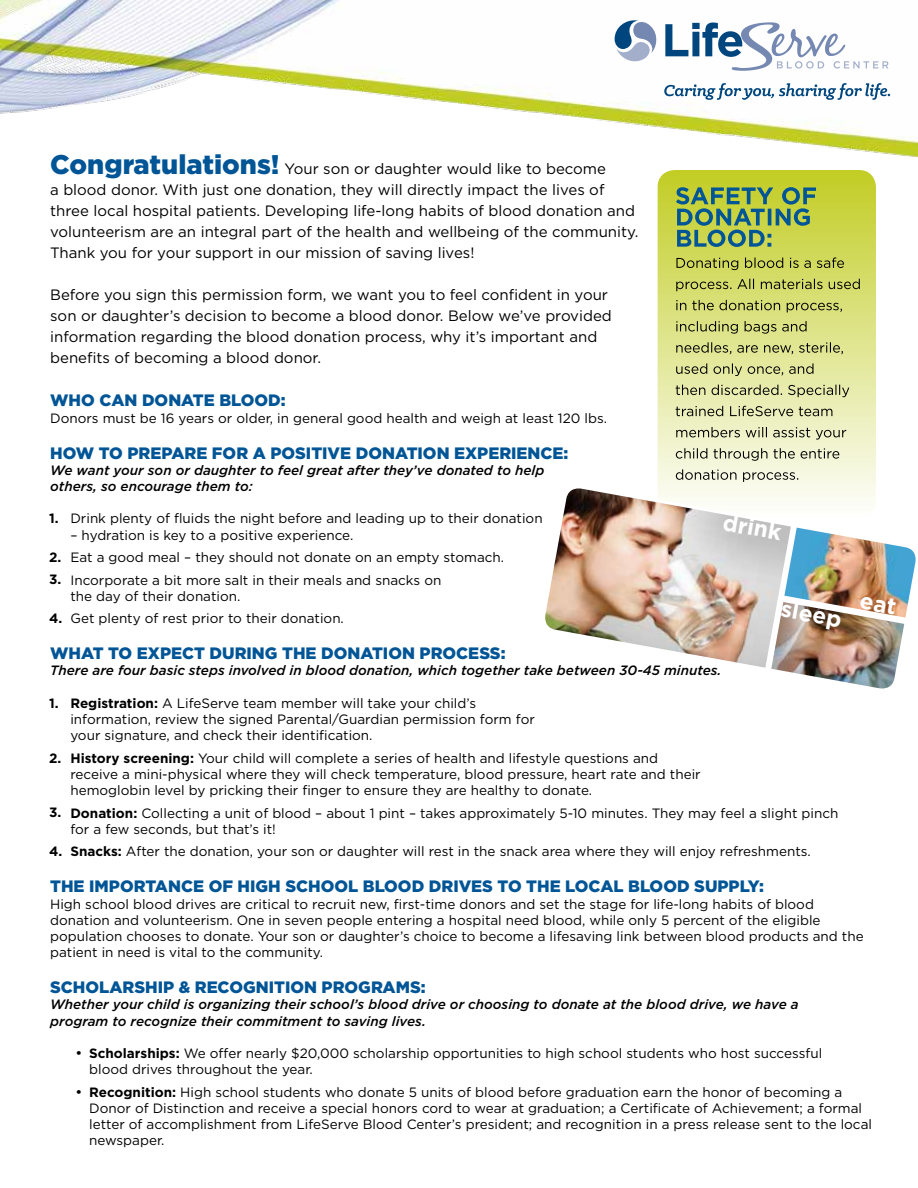
<style>
.page{position:relative;width:918px;height:1188px;background:#fff}
.page>*{position:absolute;margin:0;border:0;box-sizing:border-box;transform-origin:0 0}
.t1{font:700 22.65px "Gotham";color:#fff}
.t2{font:900 16.5px "Gotham";color:#005596}
.t3{font:15px/21px "Gotham";color:#000}
.t4{font:13.5px/16.2px "Gotham";color:#000}
.t5{font:italic 500 13.5px/16.2px "Gotham";color:#000}
.t6{font:700 13.5px/22.5px "Gotham";color:#000}
.s1{font-weight:900;font-size:27px;color:#005596}
.s2{font-weight:700}
</style>
<div class="page">
<img style="left:0;top:0;width:918px;height:484px">
<svg style="left:50px;top:154px;width:128px;height:25px"></svg>
<svg style="left:186px;top:153px;width:93px;height:22px"></svg>
<svg style="left:676px;top:469px;width:122px;height:13px;background:#c9cab9"></svg>
<svg style="left:676px;top:448px;width:163px;height:13px;background:#c6c7ae"></svg>
<svg style="left:676px;top:427px;width:170px;height:13px;background:#c4c7a4"></svg>
<svg style="left:676px;top:406px;width:156px;height:10px;background:#b3b68d"></svg>
<svg style="left:676px;top:385px;width:173px;height:12px;background:#b8bb8a"></svg>
<svg style="left:676px;top:363px;width:138px;height:13px;background:#bcc084"></svg>
<svg style="left:676px;top:342px;width:167px;height:12px;background:#b5b976"></svg>
<svg style="left:676px;top:321px;width:131px;height:13px;background:#b2b76c"></svg>
<svg style="left:676px;top:300px;width:166px;height:12px;background:#afb561"></svg>
<svg style="left:676px;top:279px;width:184px;height:12px;background:#acb256"></svg>
<svg style="left:676px;top:257px;width:168px;height:13px;background:#abb14c"></svg>
<svg style="left:676px;top:187px;width:140px;height:60px;background:#85a85e"></svg>
<img style="left:545px;top:484px;width:371px;height:205px">
<svg style="left:615px;top:20px;width:43px;height:45px"></svg>
<svg style="left:665px;top:22px;width:224px;height:49px"></svg>
<svg style="left:664px;top:83px;width:226px;height:17px"></svg>
<img style="left:761px;top:525px;width:146px;height:146px">
<p class="t3" style="left:50px;top:158px;width:590px"><span class="s1">Congratulations!</span> Your son or daughter would like to become<br>a blood donor. With just one donation, they will directly impact the lives of three local hospital patients. Developing life-long habits of blood donation and volunteerism are an integral part of the health and wellbeing of the community.<br>Thank you for your support in our mission of saving lives!</p>
<p class="t3" style="left:50px;top:284px;width:563px">Before you sign this permission form, we want you to feel confident in your son or daughter’s decision to become a blood donor. Below we’ve provided information regarding the blood donation process, why it’s important and benefits of becoming a blood donor.</p>
<p class="t2" style="left:50px;top:391px;width:237px">WHO CAN DONATE BLOOD:</p>
<p class="t4" style="left:50px;top:409px;width:558px">Donors must be 16 years or older, in general good health and weigh at least 120 lbs.</p>
<p class="t2" style="left:50px;top:443px;width:520px">HOW TO PREPARE FOR A POSITIVE DONATION EXPERIENCE:</p>
<p class="t5" style="left:50px;top:462px;width:496px">We want your son or daughter to feel great after they’ve donated to help others, so encourage them to:</p>
<p class="t4" style="left:70px;top:510px;width:474px">Drink plenty of fluids the night before and leading up to their donation</p>
<p class="t4" style="left:70px;top:523px;width:435px;line-height:22.5px">– hydration is key to a positive experience.<br>Eat a good meal – they should not donate on an empty stomach.<br>Incorporate a bit more salt in their meals and snacks on</p>
<p class="t4" style="left:70px;top:584px;width:275px;line-height:22.5px">the day of their donation.<br>Get plenty of rest prior to their donation.</p>
<p class="t2" style="left:50px;top:644px;width:457px">WHAT TO EXPECT DURING THE DONATION PROCESS:</p>
<p class="t5" style="left:50px;top:662px;width:673px">There are four basic steps involved in blood donation, which together take between 30-45 minutes.</p>
<p class="t4" style="left:70px;top:695px;width:466px"><span class="s2">Registration:</span> A LifeServe team member will take your child’s information, review the signed Parental/Guardian permission form for your signature, and check their identification.</p>
<p class="t4" style="left:70px;top:750px;width:632px"><span class="s2">History screening:</span> Your child will complete a series of health and lifestyle questions and receive a mini-physical where they will check temperature, blood pressure, heart rate and their hemoglobin level by pricking their finger to ensure they are healthy to donate.</p>
<p class="t4" style="left:70px;top:805px;width:769px"><span class="s2">Donation:</span> Collecting a unit of blood – about 1 pint – takes approximately 5-10 minutes. They may feel a slight pinch for a few seconds, but that’s it!</p>
<p class="t4" style="left:70px;top:843px;width:742px"><span class="s2">Snacks:</span> After the donation, your son or daughter will rest in the snack area where they will enjoy refreshments.</p>
<p class="t2" style="left:50px;top:877px;width:715px">THE IMPORTANCE OF HIGH SCHOOL BLOOD DRIVES TO THE LOCAL BLOOD SUPPLY:</p>
<p class="t4" style="left:50px;top:895px;width:815px">High school blood drives are critical to recruit new, first-time donors and set the stage for life-long habits of blood donation and volunteerism. One in seven people entering a hospital need blood, while only 5 percent of the eligible population chooses to donate. Your son or daughter’s choice to become a lifesaving link between blood products and the patient in need is vital to the community.</p>
<p class="t2" style="left:50px;top:978px;width:377px">SCHOLARSHIP &amp; RECOGNITION PROGRAMS:</p>
<p class="t5" style="left:50px;top:996px;width:750px">Whether your child is organizing their school’s blood drive or choosing to donate at the blood drive, we have a program to recognize their commitment to saving lives.</p>
<p class="t4" style="left:89px;top:1045px;width:735px;text-indent:-13px">• <span class="s2">Scholarships:</span> We offer nearly $20,000 scholarship opportunities to high school students who host successful blood drives throughout the year.</p>
<p class="t4" style="left:89px;top:1084px;width:784px;text-indent:-14px">• <span class="s2">Recognition:</span> High school students who donate 5 units of blood before graduation earn the honor of becoming a Donor of Distinction and receive a special honors cord to wear at graduation; a Certificate of Achievement; a formal letter of accomplishment from LifeServe Blood Center’s president; and recognition in a press release sent to the local newspaper.</p>
<p class="t6" style="left:49px;top:507px;width:11px">1.</p>
<p class="t6" style="left:49px;top:546px;width:14px">2.<br>3.</p>
<p class="t6" style="left:49px;top:607px;width:15px">4.</p>
<h1 class="t1" style="left:726px;top:507px;width:61px;rotate:10deg">drink</h1>
<h1 class="t1" style="left:784px;top:594px;width:63px;rotate:10deg">sleep</h1>
<p class="t6" style="left:49px;top:692px;width:11px">1.</p>
<p class="t6" style="left:49px;top:747px;width:14px">2.</p>
<p class="t6" style="left:49px;top:801px;width:14px">3.</p>
<p class="t6" style="left:49px;top:840px;width:15px">4.</p>
</div>
